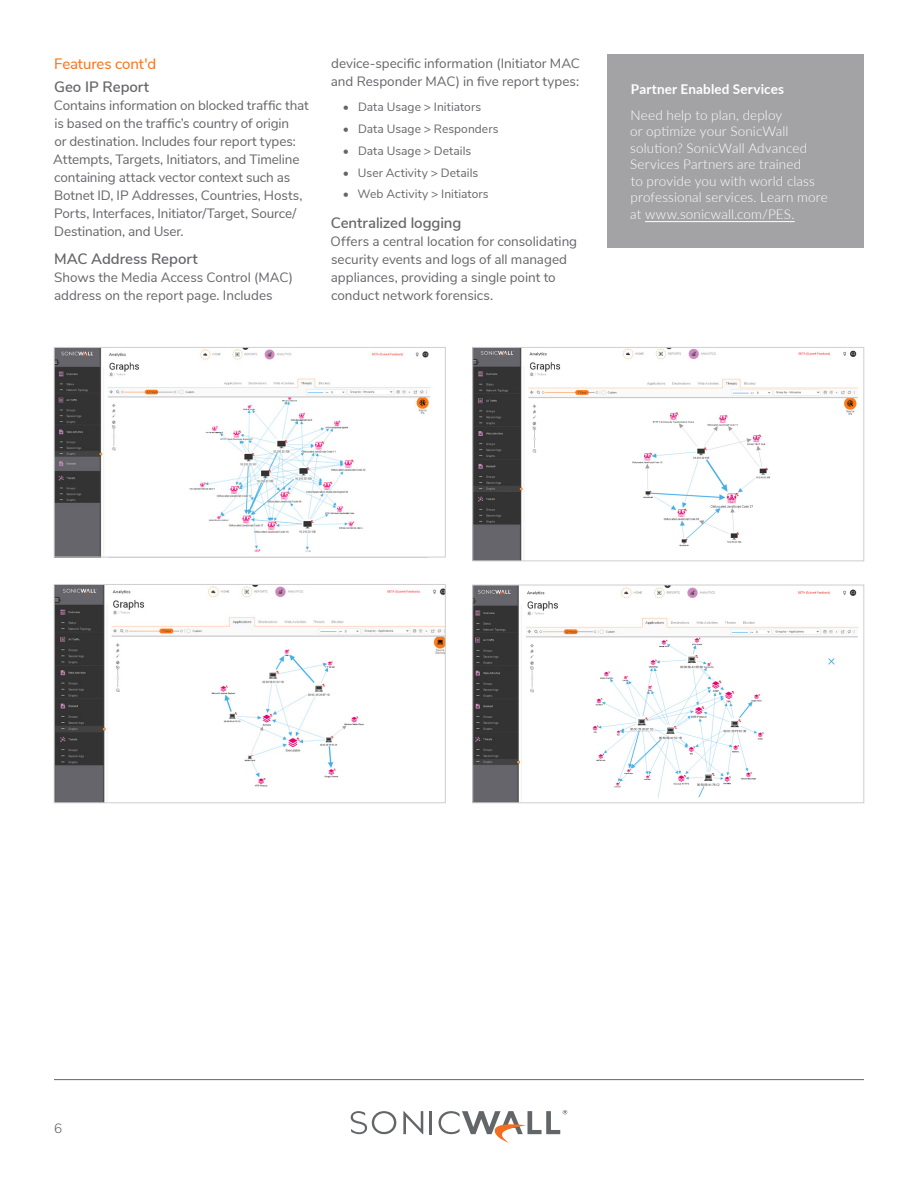
<style>
.page{position:relative;width:918px;height:1188px;background:#fff}
.page>*{position:absolute;margin:0;border:0;box-sizing:border-box;transform-origin:0 0}
.Section_Heading_2{font:600 15px "Nunito Sans";letter-spacing:-.005em;color:#65656a}
.Section_Heading_1{font:15px "Nunito Sans";letter-spacing:-.005em;color:#ff6c0c}
.Body_Copy{font:13.5px/18px "Nunito Sans";letter-spacing:-.005em;color:#65656a}
.Body_Copy-2{font:300 13.5px/16.5px "Lato";letter-spacing:.01em;color:#fff}
.Body_Copy-3{font:700 13.5px "Lato";letter-spacing:.015em;color:#fff}
.t1{font:300 13.5px "Nunito Sans";color:#63656a}
.t2{font:12px "Nunito Sans";letter-spacing:.005em;color:#65656a}
</style>
<div class="page">
<hr style="left:54px;top:1079px;width:810px;height:1px;background:#63656a">
<svg style="left:403px;top:1111px;width:20px;height:23px"></svg>
<hr style="left:429px;top:1111px;width:2px;height:23px;background:#636669">
<svg style="left:351px;top:1111px;width:45px;height:23px"></svg>
<svg style="left:439px;top:1110px;width:128px;height:33px"></svg>
<div style="left:608px;top:54px;width:256px;height:194px;background:#a3a3a5"></div>
<hr style="left:645px;top:221px;width:150px;height:1px;background:#fff">
<img style="left:56px;top:349px;width:375px;height:206px">
<div style="left:54px;top:347px;width:392px;height:210px;border:1px solid #d0ced0"></div>
<img style="left:474px;top:349px;width:384px;height:210px">
<div style="left:472px;top:347px;width:392px;height:214px;border:1px solid #d0ced0"></div>
<img style="left:56px;top:586px;width:388px;height:215px">
<div style="left:54px;top:584px;width:392px;height:219px;border:1px solid #d0ced0"></div>
<img style="left:474px;top:587px;width:384px;height:214px">
<div style="left:472px;top:585px;width:392px;height:218px;border:1px solid #d0ced0"></div>
<p class="Section_Heading_1" style="left:54px;top:53px;width:104px">Features cont'd</p>
<p class="Section_Heading_2" style="left:54px;top:76px;width:97px">Geo IP Report</p>
<p class="Body_Copy" style="left:53px;top:96px;width:257px">Contains information on blocked traffic that is based on the traffic’s country of origin<br>or destination. Includes four report types:<br>Attempts, Targets, Initiators, and Timeline containing attack vector context such as Botnet ID, IP Addresses, Countries, Hosts, Ports, Interfaces, Initiator/Target, Source/ Destination, and User.</p>
<p class="Section_Heading_2" style="left:54px;top:248px;width:145px">MAC Address Report</p>
<p class="Body_Copy" style="left:54px;top:267px;width:240px">Shows the Media Access Control (MAC) address on the report page. Includes</p>
<p class="Body_Copy" style="left:331px;top:53px;width:251px">device-specific information (Initiator MAC and Responder MAC) in five report types:</p>
<p class="t2" style="left:343px;top:99px;width:140px">• Data Usage &gt; Initiators</p>
<p class="t2" style="left:343px;top:120px;width:157px">• Data Usage &gt; Responders</p>
<p class="t2" style="left:343px;top:142px;width:130px">• Data Usage &gt; Details</p>
<p class="t2" style="left:343px;top:164px;width:137px">• User Activity &gt; Details</p>
<p class="t2" style="left:343px;top:186px;width:147px">• Web Activity &gt; Initiators</p>
<p class="Section_Heading_2" style="left:331px;top:212px;width:132px">Centralized logging</p>
<p class="Body_Copy" style="left:331px;top:232px;width:248px">Offers a central location for consolidating security events and logs of all managed appliances, providing a single point to conduct network forensics.</p>
<p class="Body_Copy-3" style="left:631px;top:79px;width:155px">Partner Enabled Services</p>
<p class="Body_Copy-2" style="left:630px;top:106px;width:199px">Need help to plan, deploy<br>or optimize your SonicWall solution? SonicWall Advanced<br>Services Partners are trained<br>to provide you with world class professional services. Learn more at www.sonicwall.com/PES.</p>
<p class="t1" style="left:54px;top:1118px;width:10px">6</p>
</div>
